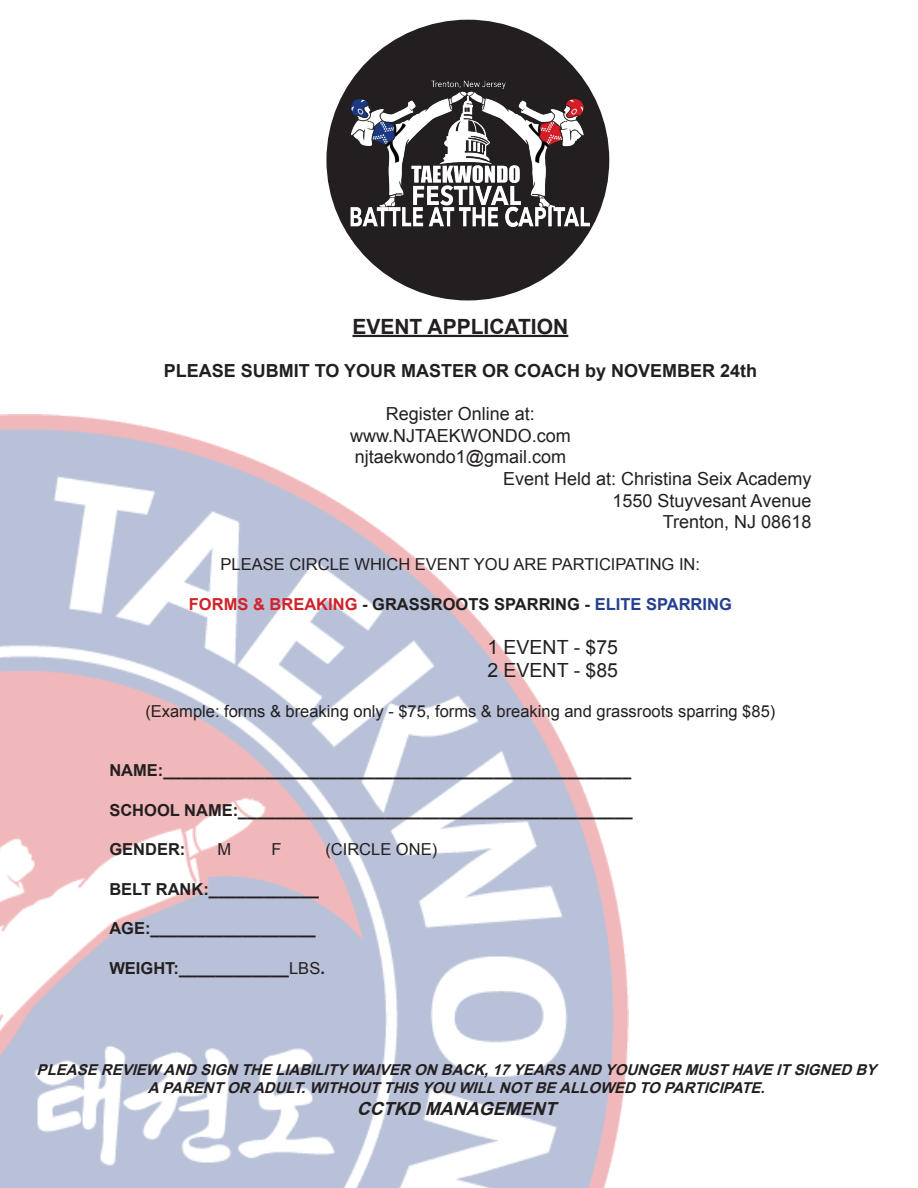
<style>
.page{position:relative;width:918px;height:1188px;background:#fff}
.page>*{position:absolute;margin:0;border:0;box-sizing:border-box;transform-origin:0 0}
.t1{font:700 21px "Arial";color:#231f20}
.t2{font:19.5px "Arial";color:#231f20}
.t3{font:18px "Arial";color:#231f20}
.t4{font:700 18px "Arial";color:#231f20}
.t5{font:italic 700 18px "Arial";color:#231f20}
.t6{font:700 16.5px "Arial";color:#231f20}
.t7{font:16.5px "Arial";color:#231f20}
.t8{font:italic 700 15px/18px "Arial";color:#231f20;text-align:center}
.s1{color:#d1232a}
.s2{color:#253f8e}
.s3{font-weight:400}
</style>
<div class="page">
<img style="left:0;top:415px;width:629px;height:773px">
<div style="left:326px;top:20px;width:283px;height:280px;background:#231f20;border-radius:50%"></div>
<img style="left:349px;top:80px;width:241px;height:160px">
<hr style="left:352px;top:335px;width:216px;height:2px;background:#231f20">
<p class="t1" style="left:352px;top:313px;width:217px">EVENT APPLICATION</p>
<p class="t4" style="left:164px;top:359px;width:595px">PLEASE SUBMIT TO YOUR MASTER OR COACH by NOVEMBER 24th</p>
<p class="t3" style="left:386px;top:402px;width:151px">Register Online at:</p>
<p class="t3" style="left:350px;top:424px;width:222px">www.NJTAEKWONDO.com</p>
<p class="t3" style="left:355px;top:445px;width:213px">njtaekwondo1@gmail.com</p>
<p class="t3" style="left:503px;top:467px;width:310px">Event Held at: Christina Seix Academy</p>
<p class="t3" style="left:613px;top:488px;width:200px">1550 Stuyvesant Avenue</p>
<p class="t3" style="left:663px;top:510px;width:150px">Trenton, NJ 08618</p>
<p class="t7" style="left:221px;top:553px;width:481px">PLEASE CIRCLE WHICH EVENT YOU ARE PARTICIPATING IN:</p>
<p class="t6" style="left:189px;top:594px;width:544px"><span class="s1">FORMS &amp; BREAKING</span> - GRASSROOTS SPARRING - <span class="s2">ELITE SPARRING</span></p>
<p class="t2" style="left:487px;top:634px;width:132px">1 EVENT - $75</p>
<p class="t2" style="left:487px;top:657px;width:132px">2 EVENT - $85</p>
<p class="t7" style="left:145px;top:700px;width:631px">(Example: forms &amp; breaking only - $75, forms &amp; breaking and grassroots sparring $85)</p>
<p class="t6" style="left:109px;top:759px;width:523px">NAME:___________________________________________________</p>
<p class="t6" style="left:109px;top:799px;width:525px">SCHOOL NAME:___________________________________________</p>
<p class="t6" style="left:109px;top:838px;width:78px">GENDER:</p>
<p class="t7" style="left:217px;top:839px;width:15px">M</p>
<p class="t7" style="left:271px;top:839px;width:12px">F</p>
<p class="t7" style="left:325px;top:839px;width:113px">(CIRCLE ONE)</p>
<p class="t6" style="left:109px;top:878px;width:211px">BELT RANK:____________</p>
<p class="t6" style="left:109px;top:918px;width:208px">AGE:__________________</p>
<p class="t6" style="left:109px;top:957px;width:217px">WEIGHT:____________<span class="s3">LBS</span>.</p>
<p class="t8" style="left:37px;top:1062px;width:847px">PLEASEREVIEW AND SIGN THELIABILITYWAIVER ON BACK,17YEARSAND YOUNGER MUSTHAVEITSIGNED BY<br>APARENTOR ADULT.WITHOUTTHISYOU WILLNOTBEALLOWED TO PARTICIPATE.</p>
<p class="t5" style="left:357px;top:1097px;width:207px">CCTKD MANAGEMENT</p>
</div>
